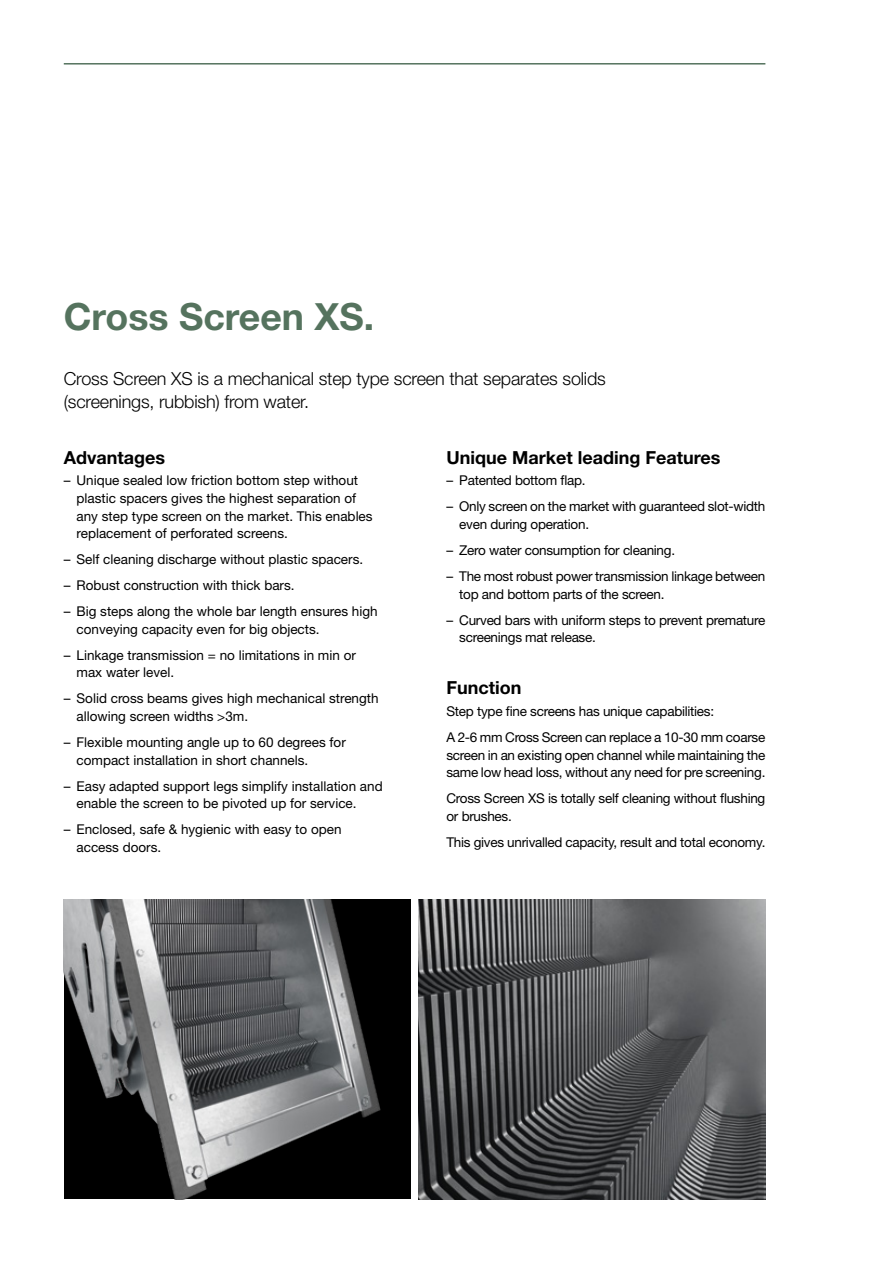
<style>
.page{position:relative;width:893px;height:1263px;background:#fff}
.page>*{position:absolute;margin:0;border:0;box-sizing:border-box;transform-origin:0 0}
.t1{font:700 37.5px "Helvetica Neue LT Std";color:#55735e}
.t2{font:300 18px/23.4px "Helvetica Neue LT Std";letter-spacing:-.01em;color:#000}
.t3{font:700 18px "Helvetica Neue LT Std";color:#000}
.t4{font:13.5px/17.5px "Helvetica Neue LT Std";color:#000}
.t5{font:13.5px/17.5px "Helvetica Neue LT Std";letter-spacing:-.02em;color:#000}
</style>
<div class="page">
<img style="left:64px;top:899px;width:342px;height:300px">
<img style="left:419px;top:899px;width:346px;height:300px">
<hr style="left:64px;top:63px;width:701px;height:2px;background:#55735e">
<h1 class="t1" style="left:64px;top:293px;width:312px">Cross Screen XS.</h1>
<h2 class="t2" style="left:64px;top:366px;width:544px">Cross Screen XS is a mechanical step type screen that separates solids (screenings, rubbish) from water.</h2>
<h2 class="t3" style="left:64px;top:446px;width:103px">Advantages</h2>
<p class="t4" style="left:77px;top:472px;width:298px;text-indent:-13px">– Unique sealed low friction bottom step without plastic spacers gives the highest separation of any step type screen on the market. This enables replacement of perforated screens.</p>
<p class="t4" style="left:64px;top:550px;width:301px">– Self cleaning discharge without plastic spacers.</p>
<p class="t4" style="left:64px;top:576px;width:232px">– Robust construction with thick bars.</p>
<p class="t4" style="left:77px;top:602px;width:303px;text-indent:-13px">– Big steps along the whole bar length ensures high conveying capacity even for big objects.</p>
<p class="t4" style="left:77px;top:646px;width:281px;text-indent:-13px">– Linkage transmission = no limitations in min or max water level.</p>
<p class="t4" style="left:77px;top:690px;width:304px;text-indent:-13px">– Solid cross beams gives high mechanical strength allowing screen widths &gt;3m.</p>
<p class="t4" style="left:77px;top:733px;width:271px;text-indent:-13px">– Flexible mounting angle up to 60 degrees for compact installation in short channels.</p>
<p class="t4" style="left:77px;top:777px;width:308px;text-indent:-13px">– Easy adapted support legs simplify installation and enable the screen to be pivoted up for service.</p>
<p class="t4" style="left:77px;top:820px;width:267px;text-indent:-13px">– Enclosed, safe &amp; hygienic with easy to open access doors.</p>
<h2 class="t3" style="left:446px;top:446px;width:275px">Unique Market leading Features</h2>
<p class="t5" style="left:446px;top:472px;width:141px">– Patented bottom flap.</p>
<p class="t5" style="left:459px;top:498px;width:308px;text-indent:-13px">– Only screen on the market with guaranteed slot-width even during operation.</p>
<p class="t5" style="left:446px;top:541px;width:230px">– Zero water consumption for cleaning.</p>
<p class="t5" style="left:459px;top:567px;width:308px;text-indent:-13px">– The most robust power transmission linkage between top and bottom parts of the screen.</p>
<p class="t5" style="left:459px;top:611px;width:308px;text-indent:-13px">– Curved bars with uniform steps to prevent premature screenings mat release.</p>
<h2 class="t3" style="left:446px;top:677px;width:77px">Function</h2>
<p class="t5" style="left:446px;top:698px;width:320px;line-height:26.1px">Step type fine screens has unique capabilities:<br>A 2-6 mm Cross Screen can replace a 10-30 mm coarse</p>
<p class="t5" style="left:446px;top:746px;width:320px">screen in an existing open channel while maintaining the same low head loss, without any need for pre screening.</p>
<p class="t5" style="left:446px;top:790px;width:320px">Cross Screen XS is totally self cleaning without flushing or brushes.</p>
<p class="t5" style="left:446px;top:833px;width:320px">This gives unrivalled capacity, result and total economy.</p>
</div>
